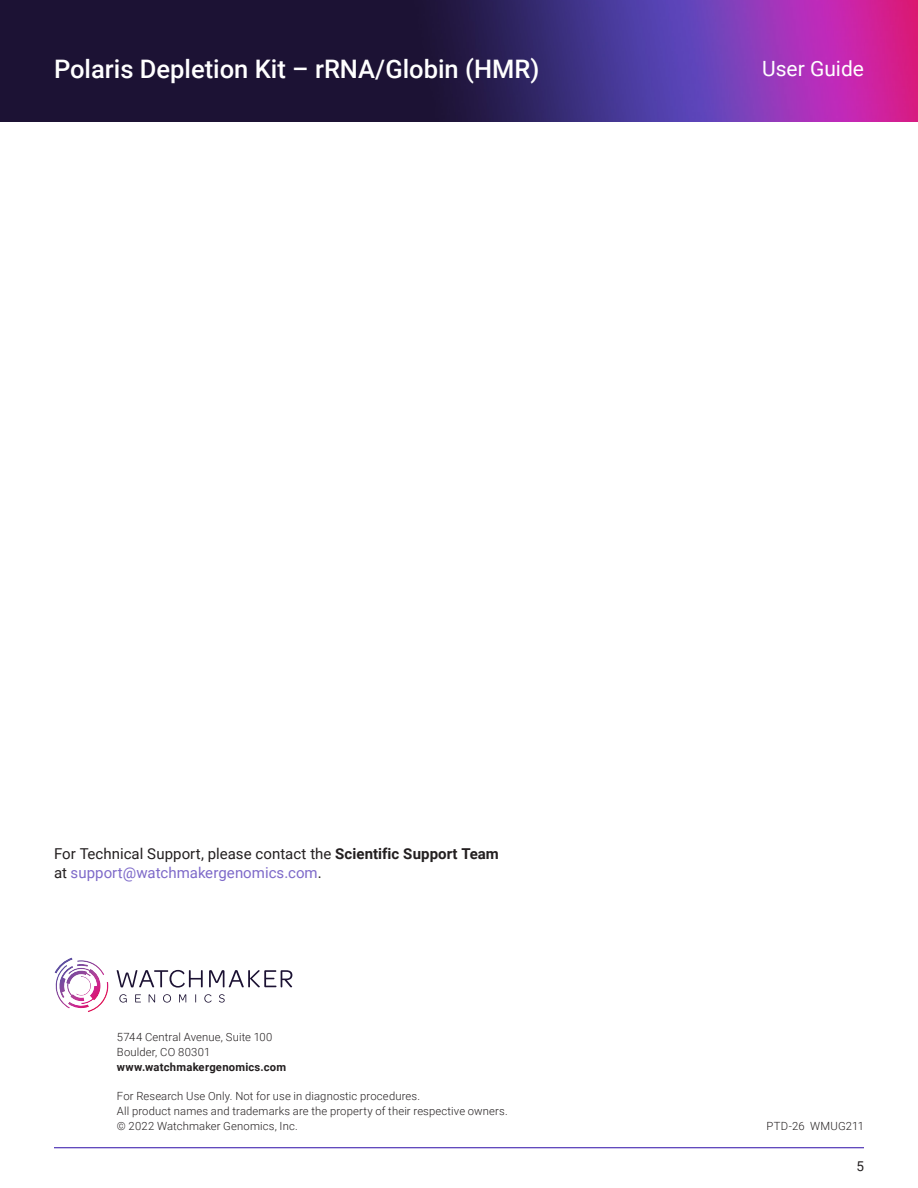
<style>
.page{position:relative;width:918px;height:1188px;background:#fff}
.page>*{position:absolute;margin:0;border:0;box-sizing:border-box;transform-origin:0 0}
.t1{font:500 25.5px "Roboto";color:#fff}
.t2{font:21px "Roboto";color:#fff}
.t3{font:15px/18.8px "Roboto";letter-spacing:.005em;color:#231f20}
.t4{font:13.5px "Roboto";color:#231f20}
.t5{font:300 11.25px/15px "Roboto";letter-spacing:.015em;color:#231f20}
.t6{font:700 11.25px "Roboto";letter-spacing:.02em;color:#231f20}
.s1{font-weight:700}
.s2{color:#7e6ac9}
</style>
<div class="page">
<img style="left:0;top:0;width:918px;height:122px">
<svg style="left:119px;top:994px;width:8px;height:9px"></svg>
<svg style="left:135px;top:994px;width:6px;height:8px"></svg>
<svg style="left:149px;top:994px;width:6px;height:8px"></svg>
<svg style="left:163px;top:994px;width:8px;height:9px"></svg>
<svg style="left:179px;top:994px;width:7px;height:8px"></svg>
<svg style="left:204px;top:994px;width:8px;height:9px"></svg>
<svg style="left:219px;top:994px;width:6px;height:9px"></svg>
<svg style="left:117px;top:970px;width:86px;height:18px"></svg>
<svg style="left:209px;top:970px;width:83px;height:17px"></svg>
<svg style="left:54px;top:957px;width:54px;height:55px"></svg>
<hr style="left:54px;top:1147px;width:810px;height:1px;background:#5e45bb">
<h1 class="t1" style="left:54px;top:58px;width:487px">Polaris Depletion Kit – rRNA/Globin (HMR)</h1>
<h2 class="t2" style="left:762px;top:60px;width:103px">User Guide</h2>
<h3 class="t3" style="left:54px;top:846px;width:446px">For Technical Support, please contact the <span class="s1">Scientific Support Team </span>at <span class="s2">support@watchmakergenomics.com</span>.</h3>
<p class="t5" style="left:117px;top:1031px;width:157px">5744 Central Avenue, Suite 100<br>Boulder, CO 80301</p>
<p class="t6" style="left:117px;top:1063px;width:171px">www.watchmakergenomics.com</p>
<p class="t5" style="left:117px;top:1089px;width:392px">For Research Use Only. Not for use in diagnostic procedures.<br>All product names and trademarks are the property of their respective owners. © 2022 Watchmaker Genomics, Inc.</p>
<p class="t5" style="left:767px;top:1119px;width:99px">PTD-26 WMUG211</p>
<p class="t4" style="left:856px;top:1160px;width:9px">5</p>
</div>
